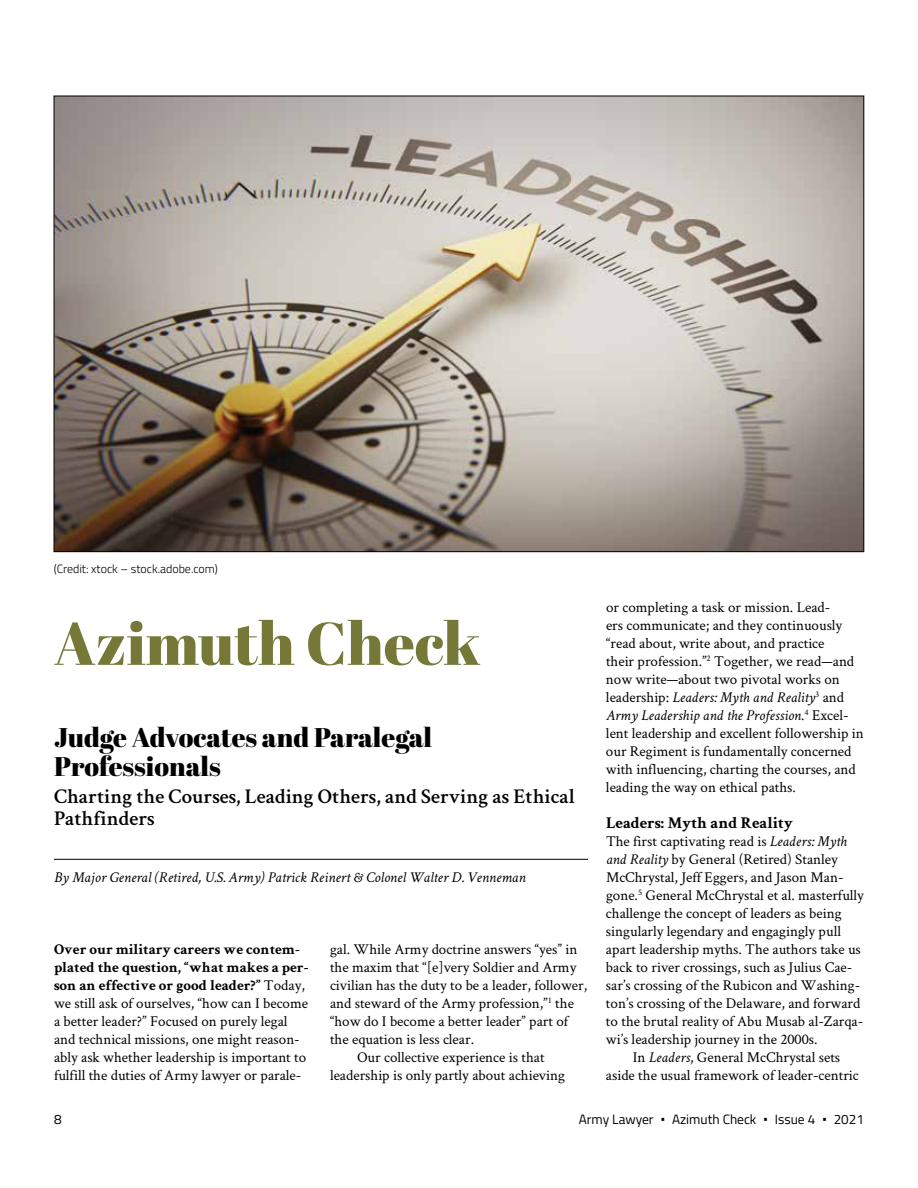
<style>
.page{position:relative;width:918px;height:1188px;background:#fff}
.page>*{position:absolute;margin:0;border:0;box-sizing:border-box;transform-origin:0 0}
.t1{font:60px "Abril Fatface";color:#757837}
.t2{font:27px/28.5px "Abril Fatface";color:#000}
.t3{font:600 21px/22.5px "Crimson Text";color:#000}
.t4{font:700 16.5px "Crimson Text";color:#000}
.t5{font:15px/18px "Crimson Text";color:#000}
.t6{font:italic 15px "Crimson Text";color:#000}
.t7{font:13.5px "Titillium Web";color:#000}
.t8{font:300 12px "Titillium Web";color:#000}
.s1{font-weight:700}
.s2{font-style:italic}
.s3{font-size:10.5px}
</style>
<div class="page">
<hr style="left:54px;top:859px;width:534px;height:1px;background:#000">
<img style="left:56px;top:98px;width:806px;height:452px">
<p class="t8" style="left:54px;top:560px;width:166px">(Credit: xtock – stock.adobe.com)</p>
<h1 class="t1" style="left:54px;top:601px;width:428px">Azimuth Check</h1>
<h2 class="t2" style="left:54px;top:723px;width:380px">Judge Advocates and Paralegal<br>Professionals</h2>
<h3 class="t3" style="left:54px;top:783px;width:522px">Charting the Courses, Leading Others, and Serving as Ethical<br>Pathfinders</h3>
<p class="t6" style="left:54px;top:869px;width:473px">By Major General (Retired, U.S. Army) Patrick Reinert &amp; Colonel Walter D. Venneman</p>
<p class="t5" style="left:54px;top:940px;width:256px"><span class="s1">Over our military careers we contem&shy;plated the question, “what makes a per&shy;son an effective or good leader?”</span> Today, we still ask of ourselves, “how can I become a better leader?” Focused on purely legal and technical missions, one might reason&shy;ably ask whether leadership is important to fulfill the duties of Army lawyer or parale-</p>
<p class="t5" style="left:330px;top:940px;width:249px">gal. While Army doctrine answers “yes” in</p>
<p class="t5" style="left:330px;top:958px;width:248px">the maxim that “[e]very Soldier and Army</p>
<p class="t5" style="left:330px;top:976px;width:259px">civilian has the duty to be a leader, follower,</p>
<p class="t5" style="left:330px;top:994px;width:245px">and steward of the Army profession,”<sup>1</sup> the</p>
<p class="t5" style="left:330px;top:1012px;width:240px">“how do I become a better leader” part of</p>
<p class="t5" style="left:330px;top:1030px;width:146px">the equation is less clear.</p>
<p class="t5" style="left:357px;top:1048px;width:189px">Our collective experience is that</p>
<p class="t5" style="left:330px;top:1066px;width:237px">leadership is only partly about achieving</p>
<p class="t5" style="left:606px;top:598px;width:259px">or completing a task or mission. Lead-<br>ers communicate; and they continuously “read about, write about, and practice<br>their profession.”<sup>2</sup> Together, we read—and now write—about two pivotal works on leadership: <span class="s2">Leaders: Myth and Reality</span><sup>3</sup> and <span class="s2">Army Leadership and the Profession</span>.<sup>4</sup> Excel&shy;lent leadership and excellent followership in our Regiment is fundamentally concerned with influencing, charting the courses, and leading the way on ethical paths.</p>
<p class="t4" style="left:606px;top:813px;width:188px">Leaders: Myth and Reality</p>
<p class="t5" style="left:606px;top:832px;width:243px">The first captivating read is <span class="s2">Leaders: Myth</span></p>
<p class="t5" style="left:606px;top:850px;width:233px"><span class="s2">and Reality</span> by General (Retired) Stanley</p>
<p class="t5" style="left:606px;top:868px;width:239px">McChrystal, Jeff Eggers, and Jason Man-</p>
<p class="t5" style="left:606px;top:886px;width:259px">gone.<sup>5</sup> General McChrystal et al. masterfully</p>
<p class="t5" style="left:606px;top:904px;width:237px">challenge the concept of leaders as being</p>
<p class="t5" style="left:606px;top:922px;width:237px">singularly legendary and engagingly pull</p>
<p class="t5" style="left:606px;top:940px;width:256px">apart leadership myths. The authors take us</p>
<p class="t5" style="left:606px;top:958px;width:248px">back to river crossings, such as Julius Cae-</p>
<p class="t5" style="left:606px;top:976px;width:256px">sar’s crossing of the Rubicon and Washing-</p>
<p class="t5" style="left:606px;top:994px;width:256px">ton’s crossing of the Delaware, and forward</p>
<p class="t5" style="left:606px;top:1012px;width:259px">to the brutal reality of Abu Musab al-Zarqa-</p>
<p class="t5" style="left:606px;top:1030px;width:213px">wi’s leadership journey in the 2000s.</p>
<p class="t5" style="left:633px;top:1048px;width:209px">In <span class="s2">Leaders</span>, General McChrystal sets</p>
<p class="t5" style="left:606px;top:1066px;width:254px">aside the usual framework of leader-centric</p>
<p class="t7" style="left:54px;top:1109px;width:9px">8</p>
<p class="t7" style="left:579px;top:1109px;width:287px">Army Lawyer <span class="s3">•</span> Azimuth Check <span class="s3">•</span> Issue 4 <span class="s3">•</span> 2021</p>
</div>
